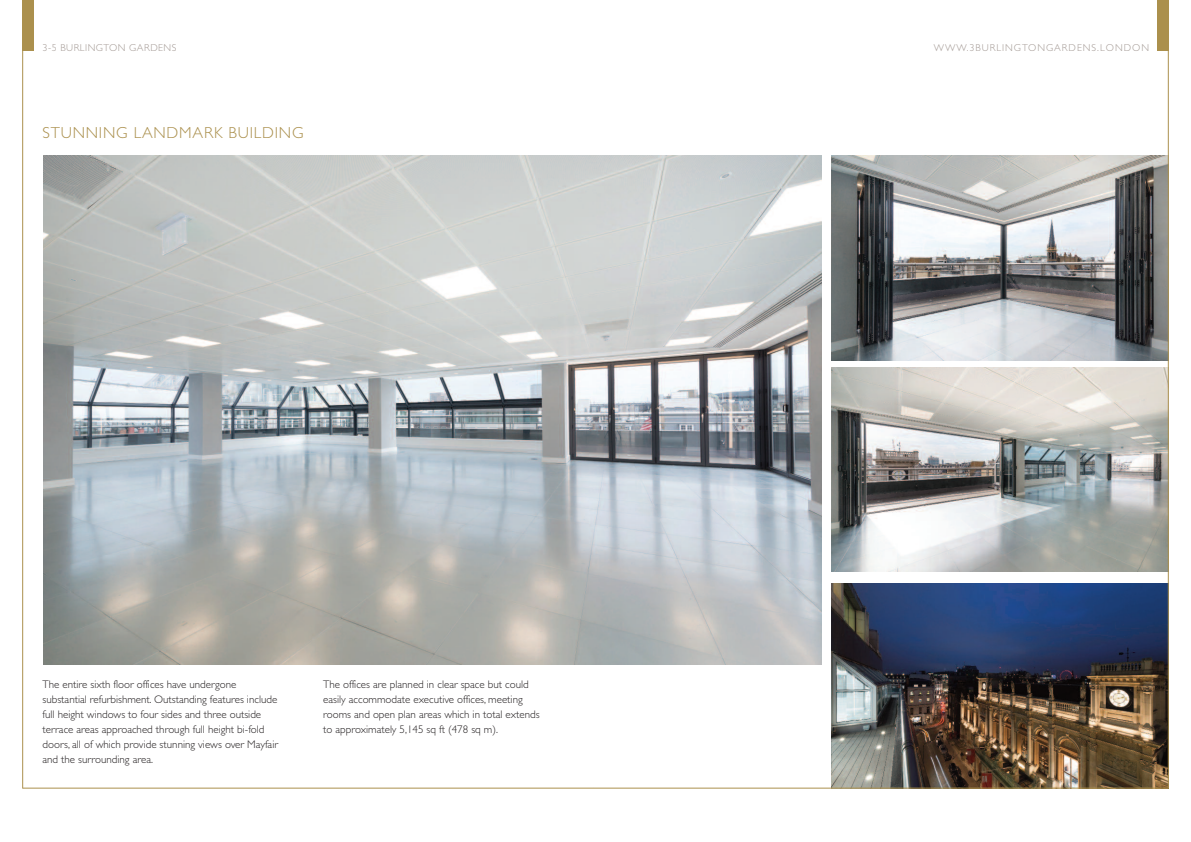
<style>
.page{position:relative;width:1191px;height:842px;background:#fff}
.page>*{position:absolute;margin:0;border:0;box-sizing:border-box;transform-origin:0 0}
.t1{font:300 16px "Gill Sans";letter-spacing:.05em;color:#ab904d}
.t2{font:300 11px/15px "Gill Sans";color:#231f20}
.t3{font:300 10px "Gill Sans";letter-spacing:.1em;color:#a39994}
.t4{font:300 10px "Gill Sans";letter-spacing:.05em;color:#a39994}
</style>
<div class="page">
<img style="left:44px;top:156px;width:777px;height:508px">
<div style="left:1157px;top:0;width:11px;height:51px;background:#ab904d"></div>
<div style="left:23px;top:0;width:11px;height:51px;background:#ab904d"></div>
<hr style="left:22px;top:0;width:1px;height:788px;background:#ab904d">
<img style="left:831px;top:156px;width:336px;height:204px">
<img style="left:831px;top:367px;width:336px;height:205px">
<img style="left:831px;top:584px;width:336px;height:204px">
<hr style="left:23px;top:788px;width:571px;height:1px;background:#ab904d">
<hr style="left:594px;top:788px;width:574px;height:1px;background:#ab904d">
<hr style="left:1167px;top:0;width:1px;height:788px;background:#ab904d">
<p class="t4" style="left:43px;top:44px;width:135px">3-5 BURLINGTON GARDENS</p>
<p class="t3" style="left:933px;top:44px;width:217px">WWW.3BURLINGTONGARDENS.LONDON</p>
<h1 class="t1" style="left:43px;top:127px;width:262px">STUNNING LANDMARK BUILDING</h1>
<p class="t2" style="left:43px;top:678px;width:237px">The entire sixth floor offices have undergone substantial refurbishment. Outstanding features include full height windows to four sides and three outside terrace areas approached through full height bi-fold doors, all of which provide stunning views over Mayfair and the surrounding area.</p>
<p class="t2" style="left:323px;top:678px;width:218px">The offices are planned in clear space but could easily accommodate executive offices, meeting rooms and open plan areas which in total extends to approximately 5,145 sq ft (478 sq m).</p>
</div>
